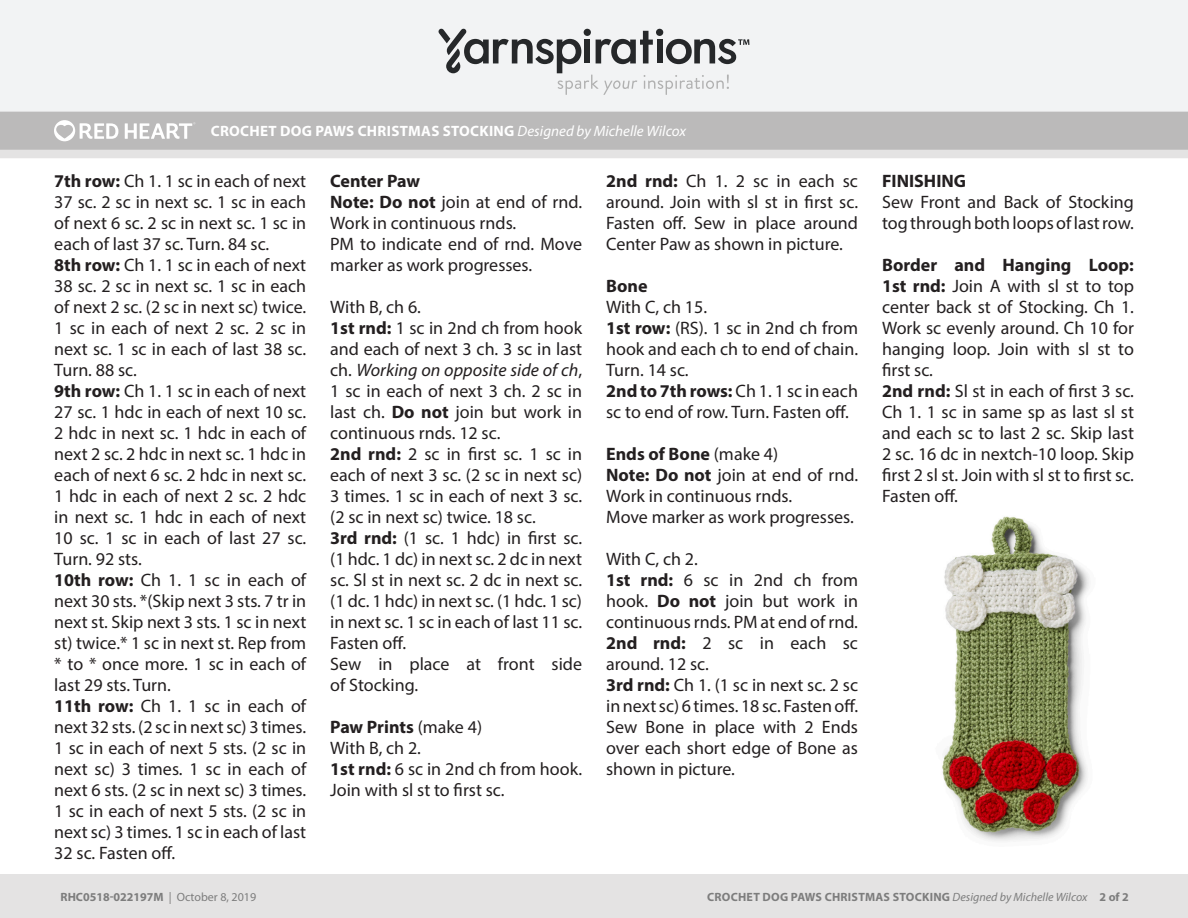
<style>
.page{position:relative;width:1188px;height:918px;background:#fff}
.page>*{position:absolute;margin:0;border:0;box-sizing:border-box;transform-origin:0 0}
.Body_-__With_auto_st{font:18px/21px "Myriad Pro";color:#231f20;text-align:justify}
.Body_-__With_auto_st-2{font:700 18px "Myriad Pro";color:#231f20}
.t1{font:700 15px "Myriad Pro";letter-spacing:.02em;color:#fff}
.t2{font:700 12px "Myriad Pro";letter-spacing:.02em;color:#7d7d7d}
.s1{font-weight:400;font-style:italic}
.s2{font-weight:700}
.s3{font-weight:400}
.s4{font-style:italic}
</style>
<div class="page">
<div style="left:0;top:150px;width:1188px;height:8px;background:#e4e3e3"></div>
<div style="left:0;top:112px;width:1188px;height:38px;background:#bbbaba"></div>
<div style="left:0;top:0;width:1188px;height:112px;background:#f2f3f4"></div>
<svg style="left:438px;top:29px;width:311px;height:66px"></svg>
<div style="left:0;top:875px;width:1188px;height:43px;background:#e4e3e3"></div>
<svg style="left:54px;top:120px;width:64px;height:21px"></svg>
<svg style="left:125px;top:122px;width:70px;height:17px"></svg>
<img style="left:942px;top:516px;width:148px;height:325px">
<p class="t1" style="left:211px;top:121px;width:477px">CROCHET DOG PAWS CHRISTMAS STOCKING <span class="s1">Designed by Michelle Wilcox</span></p>
<p class="Body_-__With_auto_st" style="left:54px;top:170px;width:253px"><span class="s2">7th row:</span> Ch 1. 1 sc in each of next 37 sc. 2 sc in next sc. 1 sc in each of next 6 sc. 2 sc in next sc. 1 sc in each of last 37 sc. Turn. 84 sc.</p>
<p class="Body_-__With_auto_st" style="left:54px;top:254px;width:253px"><span class="s2">8th row:</span> Ch 1. 1 sc in each of next 38 sc. 2 sc in next sc. 1 sc in each of next 2 sc. (2 sc in next sc) twice.<br>1 sc in each of next 2 sc. 2 sc in next sc. 1 sc in each of last 38 sc.<br>Turn. 88 sc.</p>
<p class="Body_-__With_auto_st" style="left:54px;top:380px;width:253px"><span class="s2">9th row:</span> Ch 1. 1 sc in each of next 27 sc. 1 hdc in each of next 10 sc.<br>2 hdc in next sc. 1 hdc in each of next 2 sc. 2 hdc in next sc. 1 hdc in each of next 6 sc. 2 hdc in next sc.<br>1 hdc in each of next 2 sc. 2 hdc in next sc. 1 hdc in each of next 10 sc. 1 sc in each of last 27 sc.<br>Turn. 92 sts.</p>
<p class="Body_-__With_auto_st" style="left:54px;top:569px;width:253px"><span class="s2">10th row:</span> Ch 1. 1 sc in each of next 30 sts. *(Skip next 3 sts. 7 tr in next st. Skip next 3 sts. 1 sc in next st) twice.* 1 sc in next st. Rep from * to * once more. 1 sc in each of last 29 sts. Turn.</p>
<p class="Body_-__With_auto_st" style="left:54px;top:695px;width:253px"><span class="s2">11th row:</span> Ch 1. 1 sc in each of next 32 sts. (2 sc in next sc) 3 times.<br>1 sc in each of next 5 sts. (2 sc in next sc) 3 times. 1 sc in each of next 6 sts. (2 sc in next sc) 3 times.<br>1 sc in each of next 5 sts. (2 sc in next sc) 3 times. 1 sc in each of last 32 sc. Fasten off.</p>
<p class="Body_-__With_auto_st" style="left:606px;top:170px;width:253px"><span class="s2">2nd rnd:</span> Ch 1. 2 sc in each sc around. Join with sl st in first sc.<br>Fasten off. Sew in place around Center Paw as shown in picture.</p>
<p class="Body_-__With_auto_st-2" style="left:606px;top:274px;width:43px">Bone</p>
<p class="Body_-__With_auto_st" style="left:606px;top:296px;width:102px">With C, ch 15.</p>
<p class="Body_-__With_auto_st" style="left:606px;top:317px;width:253px"><span class="s2">1st row:</span> (RS). 1 sc in 2nd ch from hook and each ch to end of chain.<br>Turn. 14 sc.</p>
<p class="Body_-__With_auto_st" style="left:606px;top:380px;width:253px"><span class="s2">2nd to 7th rows:</span> Ch 1. 1 sc in each sc to end of row. Turn. Fasten off.</p>
<p class="Body_-__With_auto_st-2" style="left:606px;top:442px;width:174px">Ends of Bone <span class="s3">(make 4)</span></p>
<p class="Body_-__With_auto_st" style="left:606px;top:464px;width:253px"><span class="s2">Note: Do not</span> join at end of rnd.<br>Work in continuous rnds.</p>
<p class="Body_-__With_auto_st" style="left:606px;top:506px;width:249px">Move marker as work progresses.</p>
<p class="Body_-__With_auto_st" style="left:606px;top:548px;width:93px">With C, ch 2.</p>
<p class="Body_-__With_auto_st" style="left:606px;top:569px;width:253px"><span class="s2">1st rnd:</span> 6 sc in 2nd ch from hook. <span class="s2">Do not</span> join but work in continuous rnds. PM at end of rnd.</p>
<p class="Body_-__With_auto_st" style="left:606px;top:632px;width:253px"><span class="s2">2nd rnd:</span> 2 sc in each sc around. 12 sc.</p>
<p class="Body_-__With_auto_st" style="left:606px;top:674px;width:253px"><span class="s2">3rd rnd:</span> Ch 1. (1 sc in next sc. 2 sc in next sc) 6 times. 18 sc. Fasten off.</p>
<p class="Body_-__With_auto_st" style="left:606px;top:716px;width:253px">Sew Bone in place with 2 Ends over each short edge of Bone as shown in picture.</p>
<p class="Body_-__With_auto_st-2" style="left:330px;top:169px;width:91px">Center Paw</p>
<p class="Body_-__With_auto_st" style="left:330px;top:191px;width:253px"><span class="s2">Note: Do not</span> join at end of rnd.<br>Work in continuous rnds.</p>
<p class="Body_-__With_auto_st" style="left:330px;top:233px;width:253px">PM to indicate end of rnd. Move marker as work progresses.</p>
<p class="Body_-__With_auto_st" style="left:330px;top:296px;width:92px">With B, ch 6.</p>
<p class="Body_-__With_auto_st" style="left:330px;top:317px;width:253px"><span class="s2">1st rnd:</span> 1 sc in 2nd ch from hook and each of next 3 ch. 3 sc in last ch. <span class="s4">Working on opposite side of ch</span>, 1 sc in each of next 3 ch. 2 sc in last ch. <span class="s2">Do not</span> join but work in continuous rnds. 12 sc.</p>
<p class="Body_-__With_auto_st" style="left:330px;top:443px;width:253px"><span class="s2">2nd rnd:</span> 2 sc in first sc. 1 sc in each of next 3 sc. (2 sc in next sc)<br>3 times. 1 sc in each of next 3 sc. (2 sc in next sc) twice. 18 sc.</p>
<p class="Body_-__With_auto_st" style="left:330px;top:527px;width:253px"><span class="s2">3rd rnd:</span> (1 sc. 1 hdc) in first sc. (1 hdc. 1 dc) in next sc. 2 dc in next sc. Sl st in next sc. 2 dc in next sc. (1 dc. 1 hdc) in next sc. (1 hdc. 1 sc) in next sc. 1 sc in each of last 11 sc.<br>Fasten off.</p>
<p class="Body_-__With_auto_st" style="left:330px;top:653px;width:253px">Sew in place at front side of Stocking.</p>
<p class="Body_-__With_auto_st-2" style="left:330px;top:715px;width:153px">Paw Prints <span class="s3">(make 4)</span></p>
<p class="Body_-__With_auto_st" style="left:330px;top:737px;width:92px">With B, ch 2.</p>
<p class="Body_-__With_auto_st" style="left:330px;top:758px;width:253px"><span class="s2">1st rnd:</span> 6 sc in 2nd ch from hook.<br>Join with sl st to first sc.</p>
<p class="Body_-__With_auto_st-2" style="left:882px;top:169px;width:86px">FINISHING</p>
<p class="Body_-__With_auto_st" style="left:882px;top:191px;width:253px">Sew Front and Back of Stocking tog through both loops of last row.</p>
<p class="Body_-__With_auto_st" style="left:882px;top:254px;width:253px"><span class="s2">Border and Hanging Loop:<br>1st rnd:</span> Join A with sl st to top center back st of Stocking. Ch 1.<br>Work sc evenly around. Ch 10 for hanging loop. Join with sl st to first sc.</p>
<p class="Body_-__With_auto_st" style="left:882px;top:380px;width:253px"><span class="s2">2nd rnd:</span> Sl st in each of first 3 sc.<br>Ch 1. 1 sc in same sp as last sl st and each sc to last 2 sc. Skip last 2 sc. 16 dc in nextch-10 loop. Skip first 2 sl st. Join with sl st to first sc.<br>Fasten off.</p>
<p class="t2" style="left:707px;top:889px;width:423px">CROCHET DOG PAWS CHRISTMAS STOCKING <span class="s1">Designed by Michelle Wilcox</span> 2 of 2</p>
</div>
